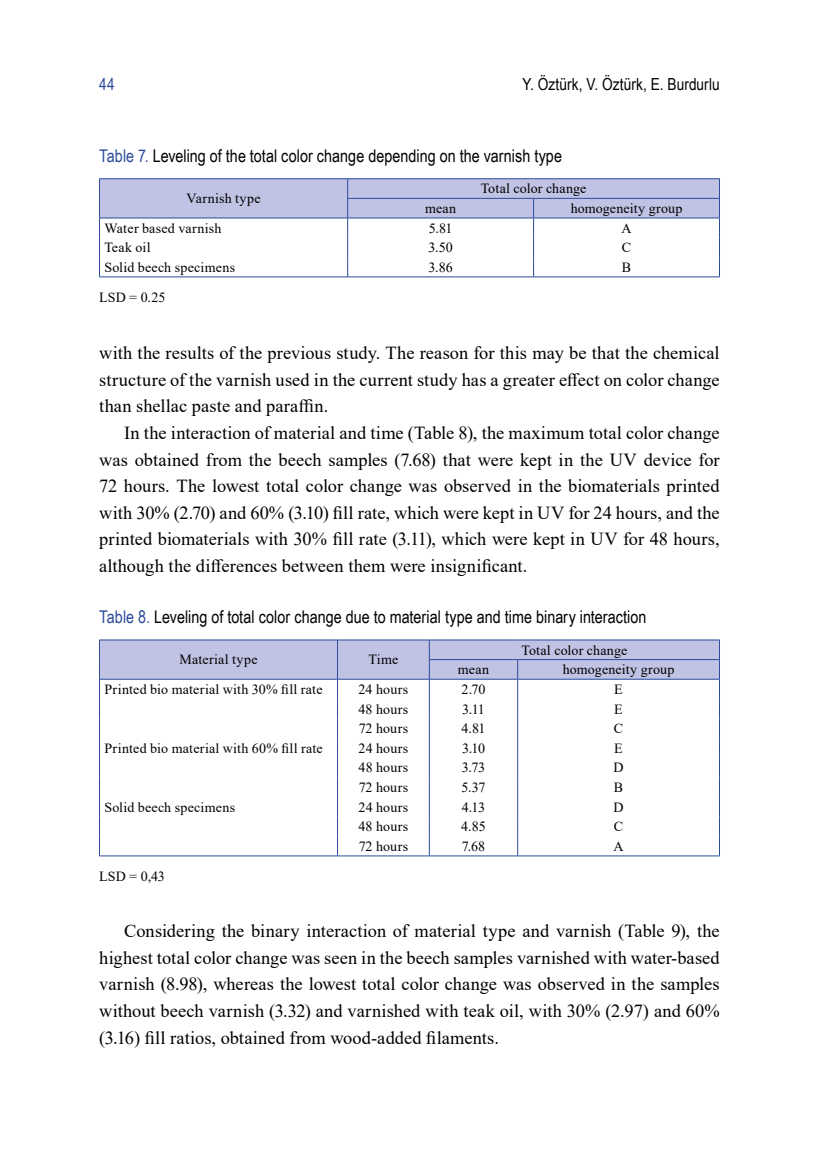
<style>
.page{position:relative;width:819px;height:1166px;background:#fff}
.page>*{position:absolute;margin:0;border:0;box-sizing:border-box;transform-origin:0 0}
.t1{font:18.38px/26.6px "Times New Roman";letter-spacing:.005em;color:#000;text-align:justify}
.t2{font:17.5px "Arial Narrow";color:#000}
.t3{font:16.62px "Arial Narrow";letter-spacing:.005em;color:#000}
.t4{font:16.62px "Arial Narrow";color:#2b4b9b}
.t5{font:14px "Times New Roman";letter-spacing:.01em;color:#000}
.s1{color:#2b4b9b}
</style>
<div class="page">
<svg style="left:99px;top:640px;width:621px;height:216px"></svg>
<hr style="left:99px;top:178px;width:248px;height:1px;background:#2b4b9b">
<hr style="left:347px;top:178px;width:186px;height:1px;background:#2b4b9b">
<hr style="left:533px;top:178px;width:186px;height:1px;background:#2b4b9b">
<svg style="left:99px;top:179px;width:621px;height:98px"></svg>
<hr style="left:99px;top:277px;width:248px;height:1px;background:#2b4b9b">
<hr style="left:347px;top:277px;width:186px;height:1px;background:#2b4b9b">
<hr style="left:533px;top:277px;width:186px;height:1px;background:#2b4b9b">
<p class="t4" style="left:99px;top:72px;width:17px">44</p>
<p class="t3" style="left:522px;top:72px;width:199px">Y. Öztürk, V. Öztürk, E. Burdurlu</p>
<p class="t2" style="left:99px;top:143px;width:464px"><span class="s1">Table 7.</span> Leveling of the total color change depending on the varnish type</p>
<p class="t5" style="left:186px;top:189px;width:76px">Varnish type</p>
<p class="t5" style="left:480px;top:179px;width:107px">Total color change</p>
<p class="t5" style="left:425px;top:198px;width:33px">mean</p>
<p class="t5" style="left:570px;top:198px;width:113px">homogeneity group</p>
<p class="t5" style="left:104px;top:218px;width:118px">Water based varnish</p>
<p class="t5" style="left:429px;top:218px;width:25px">5.81</p>
<p class="t5" style="left:621px;top:218px;width:12px">A</p>
<p class="t5" style="left:104px;top:238px;width:48px">Teak oil</p>
<p class="t5" style="left:428px;top:238px;width:26px">3.50</p>
<p class="t5" style="left:622px;top:238px;width:11px">C</p>
<p class="t5" style="left:104px;top:257px;width:132px">Solid beech specimens</p>
<p class="t5" style="left:428px;top:257px;width:26px">3.86</p>
<p class="t5" style="left:622px;top:257px;width:11px">B</p>
<p class="t5" style="left:99px;top:287px;width:68px">LSD = 0.25</p>
<p class="t1" style="left:99px;top:339px;width:622px">with the results of the previous study. The reason for this may be that the chemical structure of the varnish used in the current study has a greater effect on color change than shellac paste and paraffin.</p>
<p class="t1" style="left:99px;top:419px;width:622px;text-indent:25px">In the interaction of material and time (Table 8), the maximum total color change was obtained from the beech samples (7.68) that were kept in the UV device for 72 hours. The lowest total color change was observed in the biomaterials printed with 30% (2.70) and 60% (3.10) fill rate, which were kept in UV for 24 hours, and the printed biomaterials with 30% fill rate (3.11), which were kept in UV for 48 hours, although the differences between them were insignificant.</p>
<p class="t2" style="left:99px;top:604px;width:548px"><span class="s1">Table 8.</span> Leveling of total color change due to material type and time binary interaction</p>
<p class="t5" style="left:179px;top:650px;width:80px">Material type</p>
<p class="t5" style="left:368px;top:650px;width:31px">Time</p>
<p class="t5" style="left:521px;top:640px;width:107px">Total color change</p>
<p class="t5" style="left:458px;top:660px;width:33px">mean</p>
<p class="t5" style="left:562px;top:660px;width:113px">homogeneity group</p>
<p class="t5" style="left:104px;top:679px;width:220px">Printed bio material with 30% fill rate</p>
<p class="t5" style="left:358px;top:679px;width:51px">24 hours</p>
<p class="t5" style="left:461px;top:679px;width:25px">2.70</p>
<p class="t5" style="left:614px;top:679px;width:10px">E</p>
<p class="t5" style="left:358px;top:699px;width:51px">48 hours</p>
<p class="t5" style="left:462px;top:699px;width:24px">3.11</p>
<p class="t5" style="left:614px;top:699px;width:10px">E</p>
<p class="t5" style="left:358px;top:718px;width:51px">72 hours</p>
<p class="t5" style="left:461px;top:718px;width:25px">4.81</p>
<p class="t5" style="left:614px;top:718px;width:11px">C</p>
<p class="t5" style="left:104px;top:738px;width:220px">Printed bio material with 60% fill rate</p>
<p class="t5" style="left:358px;top:738px;width:51px">24 hours</p>
<p class="t5" style="left:462px;top:738px;width:25px">3.10</p>
<p class="t5" style="left:614px;top:738px;width:10px">E</p>
<p class="t5" style="left:358px;top:758px;width:51px">48 hours</p>
<p class="t5" style="left:462px;top:758px;width:25px">3.73</p>
<p class="t5" style="left:613px;top:758px;width:12px">D</p>
<p class="t5" style="left:358px;top:777px;width:51px">72 hours</p>
<p class="t5" style="left:461px;top:777px;width:26px">5.37</p>
<p class="t5" style="left:614px;top:777px;width:11px">B</p>
<p class="t5" style="left:104px;top:797px;width:132px">Solid beech specimens</p>
<p class="t5" style="left:358px;top:797px;width:51px">24 hours</p>
<p class="t5" style="left:461px;top:797px;width:25px">4.13</p>
<p class="t5" style="left:613px;top:797px;width:12px">D</p>
<p class="t5" style="left:358px;top:817px;width:51px">48 hours</p>
<p class="t5" style="left:461px;top:817px;width:26px">4.85</p>
<p class="t5" style="left:614px;top:817px;width:11px">C</p>
<p class="t5" style="left:358px;top:836px;width:51px">72 hours</p>
<p class="t5" style="left:461px;top:836px;width:25px">7.68</p>
<p class="t5" style="left:613px;top:836px;width:12px">A</p>
<p class="t5" style="left:99px;top:866px;width:67px">LSD = 0,43</p>
<p class="t1" style="left:99px;top:917px;width:622px;text-indent:25px">Considering the binary interaction of material type and varnish (Table 9), the highest total color change was seen in the beech samples varnished with water-based varnish (8.98), whereas the lowest total color change was observed in the samples without beech varnish (3.32) and varnished with teak oil, with 30% (2.97) and 60% (3.16) fill ratios, obtained from wood-added filaments.</p>
</div>
